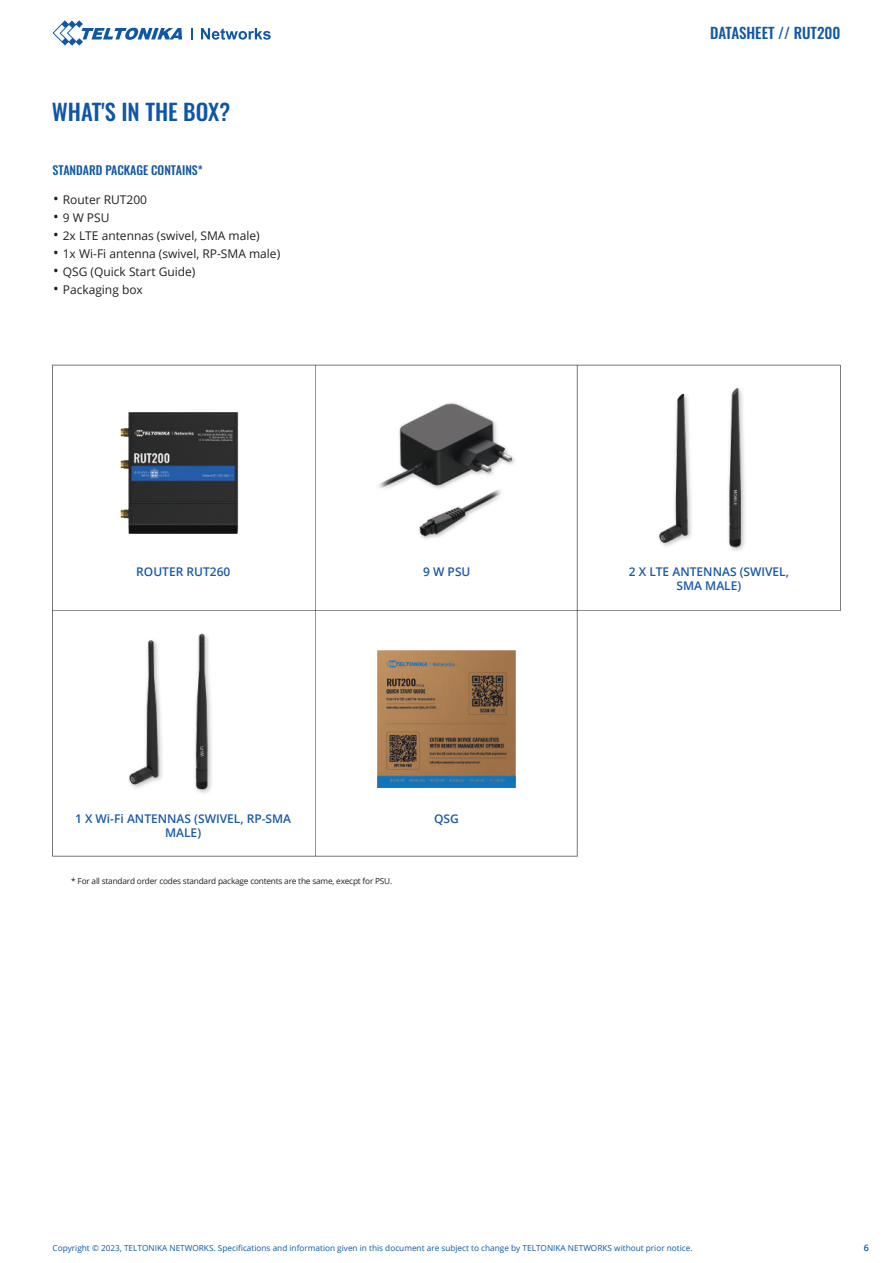
<style>
.page{position:relative;width:893px;height:1263px;background:#fff}
.page>*{position:absolute;margin:0;border:0;box-sizing:border-box;transform-origin:0 0}
.t1{font:22.5px "Oswald";color:#1056a5}
.t2{font:15px "Oswald";color:#1157a5}
.t3{font:12px/18px "Open Sans";color:#231f20}
.t4{font:600 12px/14.4px "Open Sans";color:#1a59a6;text-align:center}
.t5{font:500 12px "Oswald";color:#1157a5}
.t6{font:600 9px "Open Sans";color:#1056a5}
.t7{font:8.25px "Open Sans";color:#1157a5}
.t8{font:8.25px "Open Sans";letter-spacing:-.02em;color:#231f20}
.s1{font-size:15px}
</style>
<div class="page">
<svg style="left:53px;top:20px;width:129px;height:26px"></svg>
<svg style="left:191px;top:28px;width:2px;height:12px"></svg>
<svg style="left:201px;top:28px;width:70px;height:12px"></svg>
<hr style="left:53px;top:610px;width:787px;height:1px;background:#040503">
<svg style="left:53px;top:365px;width:524px;height:491px"></svg>
<hr style="left:840px;top:365px;width:1px;height:246px;background:#040503">
<img style="left:335px;top:393px;width:221px;height:154px">
<img style="left:52px;top:636px;width:255px;height:163px">
<img style="left:659px;top:388px;width:86px;height:163px">
<img style="left:52px;top:364px;width:283px;height:272px">
<img style="left:378px;top:650px;width:137px;height:137px">
<h1 class="t1" style="left:52px;top:100px;width:180px">WHAT'S IN THE BOX?</h1>
<h3 class="t5" style="left:53px;top:164px;width:152px">STANDARD PACKAGE CONTAINS*</h3>
<h3 class="t3" style="left:53px;top:191px;width:228px"><span class="s1">ï</span> Router RUT200<br><span class="s1">ï</span> 9 W PSU<br><span class="s1">ï</span> 2x LTE antennas (swivel, SMA male)<br><span class="s1">ï</span> 1x Wi-Fi antenna (swivel, RP-SMA male) <span class="s1">ï</span> QSG (Quick Start Guide)<br><span class="s1">ï</span> Packaging box</h3>
<h3 class="t4" style="left:136px;top:565px;width:96px">ROUTER RUT260</h3>
<h3 class="t4" style="left:423px;top:565px;width:49px">9 W PSU</h3>
<h3 class="t4" style="left:75px;top:812px;width:218px">1 X Wi-Fi ANTENNAS (SWIVEL, RP-SMA<br>MALE)</h3>
<h3 class="t4" style="left:434px;top:812px;width:26px">QSG</h3>
<p class="t8" style="left:71px;top:875px;width:323px">* For all standard order codes standard package contents are the same, execpt for PSU.</p>
<h2 class="t2" style="left:710px;top:25px;width:132px">DATASHEET // RUT200</h2>
<h3 class="t4" style="left:629px;top:565px;width:162px">2 X LTE ANTENNAS (SWIVEL,<br>SMA MALE)</h3>
<p class="t7" style="left:53px;top:1242px;width:642px">Copyright © 2023, TELTONIKA NETWORKS. Specifications and information given in this document are subject to change by TELTONIKA NETWORKS without prior notice.</p>
<p class="t6" style="left:864px;top:1244px;width:7px">6</p>
</div>
